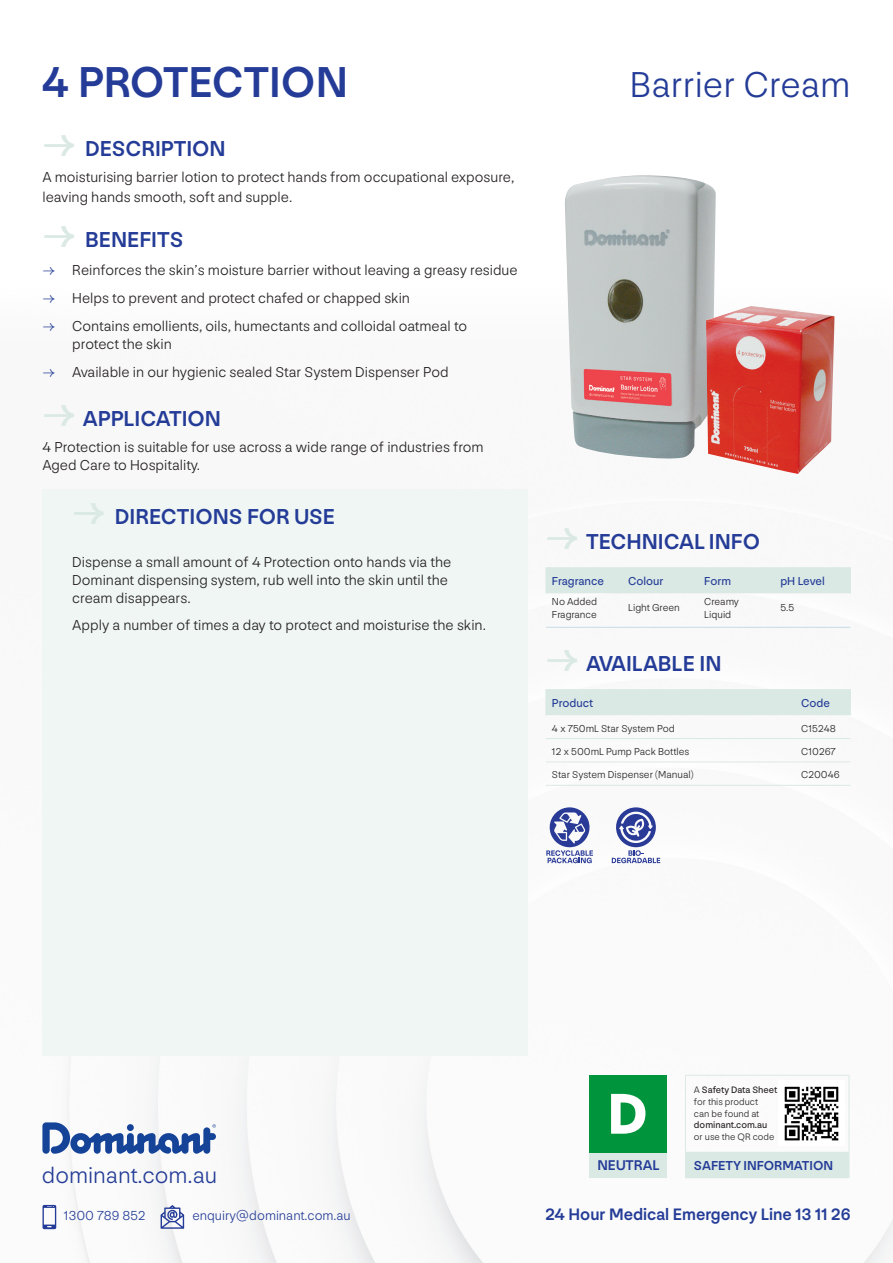
<style>
.page{position:relative;width:893px;height:1263px;background:#fff}
.page>*{position:absolute;margin:0;border:0;box-sizing:border-box;transform-origin:0 0}
.t1{font:900 59.85px "NN Nouvelle Grotesk";color:#fff}
.t2{font:500 45px "NN Nouvelle Grotesk";color:#243c97}
.t3{font:300 37.5px "NN Nouvelle Grotesk";color:#243c97}
.t4{font:300 23.55px "NN Nouvelle Grotesk";color:#243c97}
.t5{font:500 22.5px "NN Nouvelle Grotesk";color:#243c97}
.t6{font:500 17.25px "NN Nouvelle Grotesk";color:#243c97}
.t7{font:300 15px/18px "NN Nouvelle Grotesk";color:#231f20}
.t8{font:500 14.7px "NN Nouvelle Grotesk";color:#243c97}
.t9{font:300 13.65px "NN Nouvelle Grotesk";color:#243c97}
.t10{font:500 13.5px "NN Nouvelle Grotesk";color:#243c97}
.t11{font:12px "NN Nouvelle Grotesk";color:#243c97}
.t12{font:300 10.5px/12.6px "NN Nouvelle Grotesk";color:#231f20}
.t13{font:300 9.75px/11.7px "NN Nouvelle Grotesk";color:#231f20}
.s1{font-weight:700;font-size:37.5px;color:#dae9e4}
.s2{color:#243c97}
.s3{font-weight:400}
</style>
<div class="page">
<img style="left:42px;top:489px;width:851px;height:774px">
<div style="left:43px;top:489px;width:484px;height:566px;background:#eff6f4"></div>
<div style="left:685px;top:1152px;width:164px;height:26px;background:#dae9e4"></div>
<svg style="left:849px;top:1152px;width:1px;height:25px"></svg>
<hr style="left:685px;top:1075px;width:164px;height:1px;background:#dae9e4">
<hr style="left:685px;top:1075px;width:1px;height:77px;background:#dae9e4">
<hr style="left:849px;top:1075px;width:1px;height:77px;background:#dae9e4">
<img style="left:779px;top:1080px;width:65px;height:65px">
<hr style="left:546px;top:627px;width:76px;height:1px;background:#c8dbe5">
<hr style="left:622px;top:627px;width:76px;height:1px;background:#c8dbe5">
<hr style="left:698px;top:627px;width:76px;height:1px;background:#c8dbe5">
<hr style="left:774px;top:627px;width:76px;height:1px;background:#c8dbe5">
<hr style="left:546px;top:567px;width:76px;height:1px;background:#dae9e4">
<hr style="left:622px;top:567px;width:76px;height:1px;background:#dae9e4">
<hr style="left:698px;top:567px;width:76px;height:1px;background:#dae9e4">
<hr style="left:774px;top:567px;width:77px;height:1px;background:#dae9e4">
<div style="left:546px;top:568px;width:305px;height:25px;background:#dae9e4"></div>
<hr style="left:546px;top:689px;width:249px;height:1px;background:#dae9e4">
<hr style="left:795px;top:689px;width:56px;height:1px;background:#dae9e4">
<div style="left:546px;top:690px;width:305px;height:25px;background:#dae9e4"></div>
<hr style="left:546px;top:738px;width:249px;height:1px;background:#dae9e4">
<hr style="left:795px;top:738px;width:55px;height:1px;background:#dae9e4">
<hr style="left:546px;top:762px;width:249px;height:1px;background:#dae9e4">
<hr style="left:795px;top:762px;width:55px;height:1px;background:#dae9e4">
<hr style="left:546px;top:785px;width:249px;height:1px;background:#dae9e4">
<hr style="left:795px;top:785px;width:55px;height:1px;background:#dae9e4">
<svg style="left:43px;top:1205px;width:13px;height:24px"></svg>
<svg style="left:42px;top:1122px;width:174px;height:32px"></svg>
<svg style="left:546px;top:807px;width:47px;height:56px"></svg>
<svg style="left:612px;top:807px;width:48px;height:56px"></svg>
<div style="left:590px;top:1101px;width:77px;height:77px;background:#dae9e4"></div>
<div style="left:590px;top:1075px;width:77px;height:77px;background:#00943d"></div>
<img style="left:565px;top:175px;width:151px;height:284px">
<img style="left:706px;top:305px;width:129px;height:169px">
<svg style="left:161px;top:1205px;width:23px;height:24px"></svg>
<p class="t2" style="left:43px;top:55px;width:307px">4 PROTECTION</p>
<p class="t3" style="left:630px;top:63px;width:222px">Barrier Cream</p>
<p class="t5" style="left:43px;top:135px;width:185px"><span class="s1">→</span> DESCRIPTION</p>
<p class="t7" style="left:43px;top:168px;width:474px;line-height:19.5px">A moisturising barrier lotion to protect hands from occupational exposure, leaving hands smooth, soft and supple.</p>
<p class="t5" style="left:43px;top:226px;width:142px"><span class="s1">→</span> BENEFITS</p>
<p class="t7" style="left:43px;top:261px;width:477px"><span class="s2">→</span> Reinforces the skin’s moisture barrier without leaving a greasy residue</p>
<p class="t7" style="left:43px;top:289px;width:369px"><span class="s2">→</span> Helps to prevent and protect chafed or chapped skin</p>
<p class="t7" style="left:72px;top:317px;width:396px;text-indent:-30px"><span class="s2">→</span> Contains emollients, oils, humectants and colloidal oatmeal to protect the skin</p>
<p class="t7" style="left:43px;top:363px;width:408px"><span class="s2">→</span> Available in our hygienic sealed Star System Dispenser Pod</p>
<p class="t5" style="left:43px;top:405px;width:180px"><span class="s1">→</span> APPLICATION</p>
<p class="t7" style="left:43px;top:438px;width:443px">4 Protection is suitable for use across a wide range of industries from<br>Aged Care to Hospitality.</p>
<p class="t5" style="left:72px;top:503px;width:264px"><span class="s1">→</span> DIRECTIONS FOR USE</p>
<p class="t7" style="left:72px;top:553px;width:381px">Dispense a small amount of 4 Protection onto hands via the<br>Dominant dispensing system, rub well into the skin until the cream disappears.</p>
<p class="t7" style="left:72px;top:616px;width:415px">Apply a number of times a day to protect and moisturise the skin.</p>
<p class="t5" style="left:546px;top:528px;width:216px"><span class="s1">→</span> TECHNICAL INFO</p>
<p class="t11" style="left:552px;top:574px;width:53px">Fragrance</p>
<p class="t11" style="left:628px;top:574px;width:37px">Colour</p>
<p class="t11" style="left:704px;top:574px;width:28px">Form</p>
<p class="t11" style="left:780px;top:574px;width:46px">pH Level</p>
<p class="t12" style="left:552px;top:595px;width:47px">No Added<br>Fragrance</p>
<p class="t12" style="left:628px;top:601px;width:53px">Light Green</p>
<p class="t12" style="left:704px;top:595px;width:36px">Creamy<br>Liquid</p>
<p class="t12" style="left:780px;top:601px;width:16px">5.5</p>
<p class="t5" style="left:546px;top:650px;width:177px"><span class="s1">→</span> AVAILABLE IN</p>
<p class="t11" style="left:552px;top:696px;width:43px">Product</p>
<p class="t11" style="left:801px;top:696px;width:30px">Code</p>
<p class="t12" style="left:552px;top:722px;width:124px">4 x 750mL Star System Pod</p>
<p class="t12" style="left:801px;top:722px;width:36px">C15248</p>
<p class="t12" style="left:552px;top:745px;width:139px">12 x 500mL Pump Pack Bottles</p>
<p class="t12" style="left:801px;top:745px;width:36px">C10267</p>
<p class="t12" style="left:552px;top:768px;width:143px">Star System Dispenser (Manual)</p>
<p class="t12" style="left:801px;top:768px;width:40px">C20046</p>
<p class="t13" style="left:694px;top:1084px;width:85px">A <span class="s3">Safety Data Sheet </span>for this product<br>can be found at <span class="s3">dominant.com.au </span>or use the QR code</p>
<p class="t10" style="left:694px;top:1157px;width:141px">SAFETY INFORMATION</p>
<p class="t1" style="left:608px;top:1077px;width:41px">D</p>
<p class="t8" style="left:597px;top:1156px;width:64px">NEUTRAL</p>
<p class="t4" style="left:42px;top:1162px;width:177px">dominant.com.au</p>
<p class="t9" style="left:64px;top:1208px;width:83px">1300 789 852</p>
<p class="t9" style="left:192px;top:1208px;width:160px">enquiry@dominant.com.au</p>
<p class="t6" style="left:545px;top:1204px;width:306px">24 Hour Medical Emergency Line 13 11 26</p>
</div>
